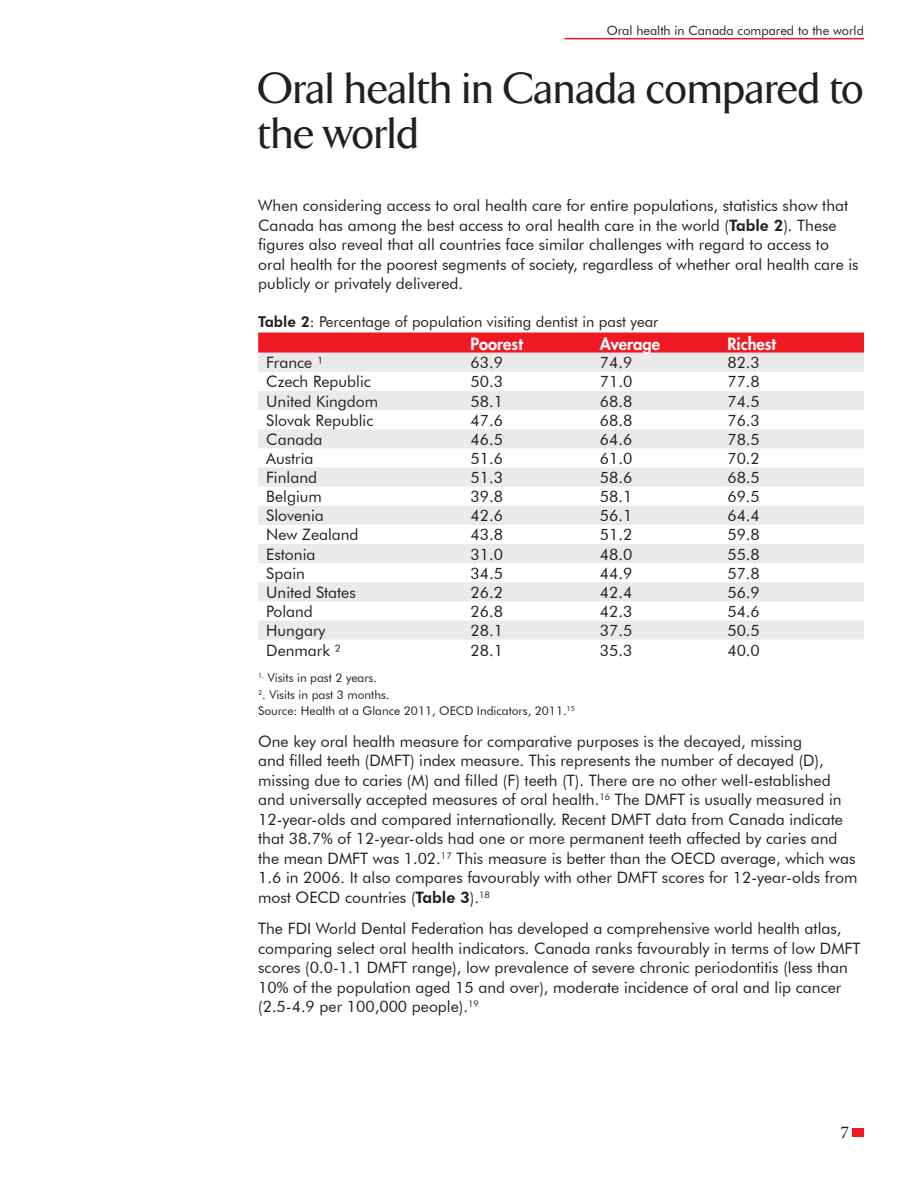
<style>
.page{position:relative;width:918px;height:1188px;background:#fff}
.page>*{position:absolute;margin:0;border:0;box-sizing:border-box;transform-origin:0 0}
.t1{font:500 45px/45px "TF Arrow";color:#241f1f}
.t2{font:18px "Minion Pro";color:#241f1f}
.t3{font:800 16.5px "Futura";color:#fff}
.t4{font:15.75px/19.5px "Futura BT";color:#241f1f}
.t5{font:15px "Futura BT";color:#241f1f}
.t6{font:12.75px "Futura BT";color:#241f1f}
.t7{font:12px/16.5px "Futura BT";color:#241f1f}
.s1{font-weight:800}
</style>
<div class="page">
<div style="left:852px;top:1128px;width:12px;height:9px;background:#ef1923"></div>
<hr style="left:564px;top:38px;width:300px;height:1px;background:#ef1923">
<div style="left:258px;top:333px;width:606px;height:20px;background:#ef1923"></div>
<svg style="left:258px;top:353px;width:606px;height:287px;fill:#ebeaea"></svg>
<p class="t6" style="left:607px;top:23px;width:259px">Oral health in Canada compared to the world</p>
<h1 class="t1" style="left:258px;top:67px;width:607px">Oral health in Canada compared to the world</h1>
<p class="t4" style="left:258px;top:196px;width:602px">When considering access to oral health care for entire populations, statistics show that Canada has among the best access to oral health care in the world (<span class="s1">Table 2</span>). These figures also reveal that all countries face similar challenges with regard to access to oral health for the poorest segments of society, regardless of whether oral health care is publicly or privately delivered.</p>
<p class="t5" style="left:258px;top:312px;width:402px"><span class="s1">Table 2</span>: Percentage of population visiting dentist in past year</p>
<p class="t3" style="left:470px;top:333px;width:54px">Poorest</p>
<p class="t3" style="left:600px;top:333px;width:62px">Average</p>
<p class="t3" style="left:727px;top:333px;width:50px">Richest</p>
<p class="t4" style="left:266px;top:353px;width:58px">France ¹</p>
<p class="t4" style="left:470px;top:353px;width:34px">63.9</p>
<p class="t4" style="left:600px;top:353px;width:34px">74.9</p>
<p class="t4" style="left:727px;top:353px;width:34px">82.3</p>
<p class="t4" style="left:266px;top:372px;width:106px">Czech Republic</p>
<p class="t4" style="left:470px;top:372px;width:34px">50.3</p>
<p class="t4" style="left:600px;top:372px;width:34px">71.0</p>
<p class="t4" style="left:727px;top:372px;width:34px">77.8</p>
<p class="t4" style="left:266px;top:391px;width:113px">United Kingdom</p>
<p class="t4" style="left:470px;top:391px;width:34px">58.1</p>
<p class="t4" style="left:600px;top:391px;width:34px">68.8</p>
<p class="t4" style="left:727px;top:391px;width:34px">74.5</p>
<p class="t4" style="left:266px;top:410px;width:109px">Slovak Republic</p>
<p class="t4" style="left:470px;top:410px;width:34px">47.6</p>
<p class="t4" style="left:600px;top:410px;width:34px">68.8</p>
<p class="t4" style="left:727px;top:410px;width:34px">76.3</p>
<p class="t4" style="left:266px;top:429px;width:58px">Canada</p>
<p class="t4" style="left:470px;top:429px;width:34px">46.5</p>
<p class="t4" style="left:600px;top:429px;width:34px">64.6</p>
<p class="t4" style="left:727px;top:429px;width:34px">78.5</p>
<p class="t4" style="left:266px;top:448px;width:49px">Austria</p>
<p class="t4" style="left:470px;top:448px;width:34px">51.6</p>
<p class="t4" style="left:600px;top:448px;width:34px">61.0</p>
<p class="t4" style="left:727px;top:448px;width:34px">70.2</p>
<p class="t4" style="left:266px;top:468px;width:52px">Finland</p>
<p class="t4" style="left:470px;top:468px;width:34px">51.3</p>
<p class="t4" style="left:600px;top:468px;width:34px">58.6</p>
<p class="t4" style="left:727px;top:468px;width:34px">68.5</p>
<p class="t4" style="left:266px;top:487px;width:57px">Belgium</p>
<p class="t4" style="left:470px;top:487px;width:34px">39.8</p>
<p class="t4" style="left:600px;top:487px;width:34px">58.1</p>
<p class="t4" style="left:727px;top:487px;width:34px">69.5</p>
<p class="t4" style="left:266px;top:506px;width:59px">Slovenia</p>
<p class="t4" style="left:470px;top:506px;width:34px">42.6</p>
<p class="t4" style="left:600px;top:506px;width:34px">56.1</p>
<p class="t4" style="left:727px;top:506px;width:34px">64.4</p>
<p class="t4" style="left:266px;top:525px;width:94px">New Zealand</p>
<p class="t4" style="left:470px;top:525px;width:34px">43.8</p>
<p class="t4" style="left:600px;top:525px;width:34px">51.2</p>
<p class="t4" style="left:727px;top:525px;width:34px">59.8</p>
<p class="t4" style="left:266px;top:544px;width:51px">Estonia</p>
<p class="t4" style="left:470px;top:544px;width:34px">31.0</p>
<p class="t4" style="left:600px;top:544px;width:34px">48.0</p>
<p class="t4" style="left:727px;top:544px;width:34px">55.8</p>
<p class="t4" style="left:266px;top:563px;width:40px">Spain</p>
<p class="t4" style="left:470px;top:563px;width:34px">34.5</p>
<p class="t4" style="left:600px;top:563px;width:34px">44.9</p>
<p class="t4" style="left:727px;top:563px;width:34px">57.8</p>
<p class="t4" style="left:266px;top:582px;width:91px">United States</p>
<p class="t4" style="left:470px;top:582px;width:34px">26.2</p>
<p class="t4" style="left:600px;top:582px;width:34px">42.4</p>
<p class="t4" style="left:727px;top:582px;width:34px">56.9</p>
<p class="t4" style="left:266px;top:601px;width:48px">Poland</p>
<p class="t4" style="left:470px;top:601px;width:34px">26.8</p>
<p class="t4" style="left:600px;top:601px;width:34px">42.3</p>
<p class="t4" style="left:727px;top:601px;width:34px">54.6</p>
<p class="t4" style="left:266px;top:621px;width:61px">Hungary</p>
<p class="t4" style="left:470px;top:621px;width:34px">28.1</p>
<p class="t4" style="left:600px;top:621px;width:34px">37.5</p>
<p class="t4" style="left:727px;top:621px;width:34px">50.5</p>
<p class="t4" style="left:266px;top:640px;width:76px">Denmark ²</p>
<p class="t4" style="left:470px;top:640px;width:34px">28.1</p>
<p class="t4" style="left:600px;top:640px;width:34px">35.3</p>
<p class="t4" style="left:727px;top:640px;width:34px">40.0</p>
<p class="t7" style="left:258px;top:670px;width:120px"><sup>1.</sup> Visits in past 2 years.</p>
<p class="t7" style="left:258px;top:686px;width:318px"><sup>2</sup>. Visits in past 3 months.<br>Source: Health at a Glance 2011, OECD Indicators, 2011.<sup>15</sup></p>
<p class="t4" style="left:258px;top:731px;width:601px">One key oral health measure for comparative purposes is the decayed, missing<br>and filled teeth (DMFT) index measure. This represents the number of decayed (D), missing due to caries (M) and filled (F) teeth (T). There are no other well-established and universally accepted measures of oral health.<sup>16</sup> The DMFT is usually measured in 12-year-olds and compared internationally. Recent DMFT data from Canada indicate that 38.7% of 12-year-olds had one or more permanent teeth affected by caries and the mean DMFT was 1.02.<sup>17</sup> This measure is better than the OECD average, which was 1.6 in 2006. It also compares favourably with other DMFT scores for 12-year-olds from most OECD countries (<span class="s1">Table 3</span>).<sup>18</sup></p>
<p class="t4" style="left:258px;top:919px;width:604px">The FDI World Dental Federation has developed a comprehensive world health atlas, comparing select oral health indicators. Canada ranks favourably in terms of low DMFT scores (0.0-1.1 DMFT range), low prevalence of severe chronic periodontitis (less than 10% of the population aged 15 and over), moderate incidence of oral and lip cancer (2.5-4.9 per 100,000 people).<sup>19</sup></p>
<p class="t2" style="left:840px;top:1120px;width:10px">7</p>
</div>
